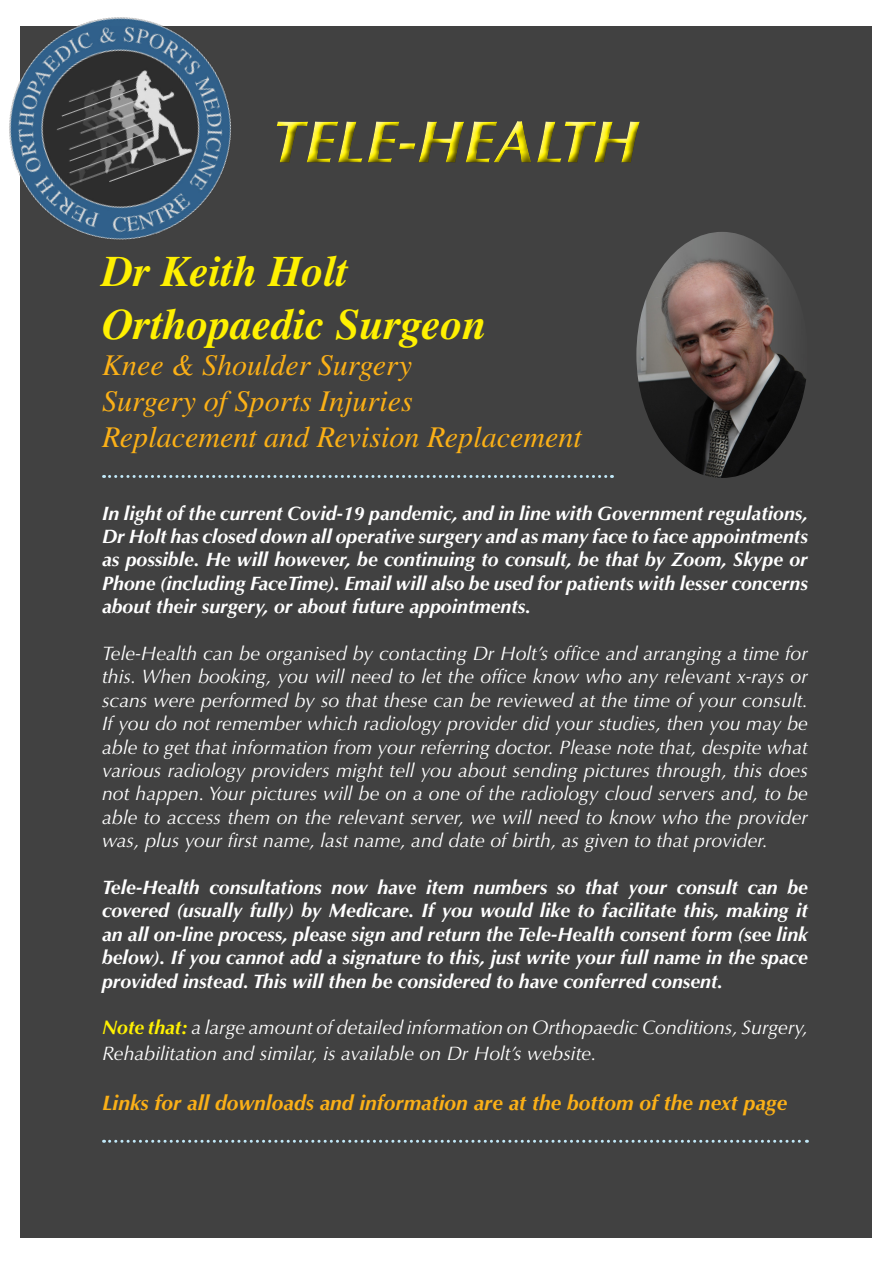
<style>
.page{position:relative;width:893px;height:1263px;background:#fff}
.page>*{position:absolute;margin:0;border:0;box-sizing:border-box;transform-origin:0 0}
.t1{font:italic 700 60px "Optima";color:#fff101}
.t2{font:italic 700 43.5px/52.2px "STIX General";color:#fff101}
.t3{font:italic 30px/36px "STIX General";color:#fbb017}
.t4{font:italic 700 21px "Optima";color:#fbb017}
.t5{font:italic 19.5px/23.4px "Optima";color:#fff;text-align:justify}
.t6{font:italic 700 19.5px/23.4px "Optima";color:#fff;text-align:justify}
.s1{font-weight:700;color:#fff101}
</style>
<div class="page">
<div style="left:21px;top:26px;width:851px;height:1211px;background:#414141"></div>
<div style="left:268px;top:114px;width:383px;height:60px;background:#231f20;opacity:.75"></div>
<svg style="left:104px;top:1140px;width:703px;height:3px"></svg>
<svg style="left:104px;top:475px;width:508px;height:3px"></svg>
<img style="left:636px;top:232px;width:170px;height:246px">
<img style="left:9px;top:17px;width:272px;height:279px">
<h1 class="t1" style="left:271px;top:107px;width:369px">TELE-HEALTH</h1>
<h2 class="t2" style="left:102px;top:246px;width:386px">Dr Keith Holt<br>Orthopaedic Surgeon</h2>
<h3 class="t3" style="left:102px;top:346px;width:481px">Knee &amp; Shoulder Surgery<br>Surgery of Sports Injuries<br>Replacement and Revision Replacement</h3>
<p class="t6" style="left:102px;top:501px;width:707px">In light of the current Covid-19 pandemic, and in line with Government regulations, Dr Holt has closed down all operative surgery and as many face to face appointments as possible. He will however, be continuing to consult, be that by Zoom, Skype or Phone (including FaceTime). Email will also be used for patients with lesser concerns about their surgery, or about future appointments.</p>
<p class="t5" style="left:102px;top:642px;width:707px">Tele-Health can be organised by contacting Dr Holt’s office and arranging a time for this. When booking, you will need to let the office know who any relevant x-rays or scans were performed by so that these can be reviewed at the time of your consult.<br>If you do not remember which radiology provider did your studies, then you may be able to get that information from your referring doctor. Please note that, despite what various radiology providers might tell you about sending pictures through, this does not happen. Your pictures will be on a one of the radiology cloud servers and, to be able to access them on the relevant server, we will need to know who the provider was, plus your first name, last name, and date of birth, as given to that provider.</p>
<p class="t6" style="left:102px;top:876px;width:707px">Tele-Health consultations now have item numbers so that your consult can be covered (usually fully) by Medicare. If you would like to facilitate this, making it an all on-line process, please sign and return the Tele-Health consent form (see link below). If you cannot add a signature to this, just write your full name in the space provided instead. This will then be considered to have conferred consent.</p>
<p class="t5" style="left:102px;top:1015px;width:707px;line-height:25.2px"><span class="s1">Note that:</span> a large amount of detailed information on Orthopaedic Conditions, Surgery,<br>Rehabilitation and similar, is available on Dr Holt’s website.</p>
<p class="t4" style="left:102px;top:1090px;width:687px">Links for all downloads and information are at the bottom of the next page</p>
</div>
